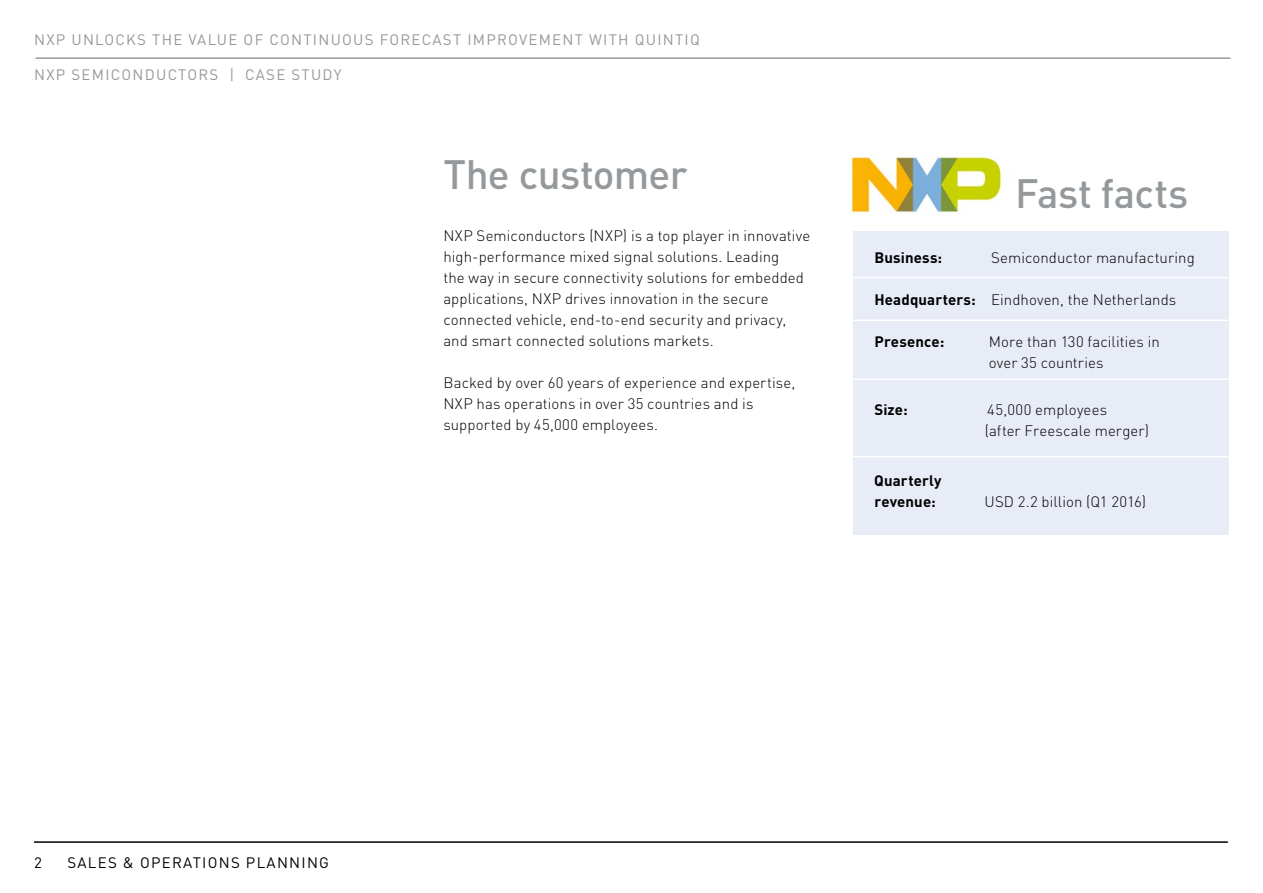
<style>
.page{position:relative;width:1263px;height:893px;background:#fff}
.page>*{position:absolute;margin:0;border:0;box-sizing:border-box;transform-origin:0 0}
.t1{font:500 40.5px "DIN Pro";letter-spacing:-.015em;color:#95999c}
.t2{font:300 15px/21px "DIN Pro";letter-spacing:.005em;color:#000}
.t3{font:15px "DIN Pro";letter-spacing:.085em;color:#95999c}
.t4{font:700 15px/21px "DIN Pro";letter-spacing:.005em;color:#000}
.t5{font:15px "DIN Pro";letter-spacing:.085em;color:#000}
.s1{font-weight:700}
</style>
<div class="page">
<hr style="left:34px;top:841px;width:1194px;height:2px;background:#000">
<hr style="left:36px;top:57px;width:1194px;height:2px;background:#95999c">
<img style="left:851px;top:157px;width:151px;height:56px">
<div style="left:853px;top:231px;width:375px;height:303px;background:#e8ecf7"></div>
<hr style="left:853px;top:277px;width:375px;height:1px;background:#fff">
<hr style="left:853px;top:320px;width:375px;height:1px;background:#fff">
<hr style="left:846px;top:456px;width:396px;height:2px;background:#fff">
<hr style="left:854px;top:378px;width:375px;height:2px;background:#fff">
<p class="t3" style="left:34px;top:28px;width:665px">NXP UN LOCKS THE VALUE OF CONTIN UOUS FORECAST IMPROVEMENT WITH QUINTIQ</p>
<p class="t3" style="left:34px;top:62px;width:49px">NXP SEMICO</p>
<p class="t3" style="left:133px;top:62px;width:35px">NDUCTORS</p>
<p class="t3" style="left:229px;top:62px;width:114px">| CASE STUDY</p>
<h1 class="t1" style="left:443px;top:141px;width:246px">The customer</h1>
<p class="t2" style="left:443px;top:224px;width:368px">NXP Semiconductors (NXP) is a top player in innovative high-performance mixed signal solutions. Leading<br>the way in secure connectivity solutions for embedded applications, NXP drives innovation in the secure connected vehicle, end-to-end security and privacy, and smart connected solutions markets.</p>
<p class="t2" style="left:443px;top:371px;width:353px">Backed by over 60 years of experience and expertise,<br>NXP has operations in over 35 countries and is supported by 45,000 employees.</p>
<h1 class="t1" style="left:1015px;top:161px;width:175px">Fast facts</h1>
<p class="t4" style="left:874px;top:246px;width:69px">Business:</p>
<p class="t2" style="left:991px;top:246px;width:205px">Semiconductor manufacturing</p>
<p class="t2" style="left:874px;top:288px;width:303px"><span class="s1">Headquarters:</span> Eindhoven, the Netherlands</p>
<p class="t4" style="left:874px;top:330px;width:71px">Presence:</p>
<p class="t2" style="left:989px;top:330px;width:173px">More than 130 facilities in over 35 countries</p>
<p class="t4" style="left:874px;top:397px;width:35px">Size:</p>
<p class="t2" style="left:985px;top:397px;width:166px">45,000 employees<br>(after Freescale merger)</p>
<p class="t4" style="left:874px;top:468px;width:69px">Quarterly revenue:</p>
<p class="t2" style="left:984px;top:490px;width:163px">USD 2.2 billion (Q1 2016)</p>
<p class="t5" style="left:34px;top:850px;width:9px">2</p>
<p class="t5" style="left:67px;top:850px;width:263px">SALES &amp; OPERATIONS PLANNING</p>
</div>
